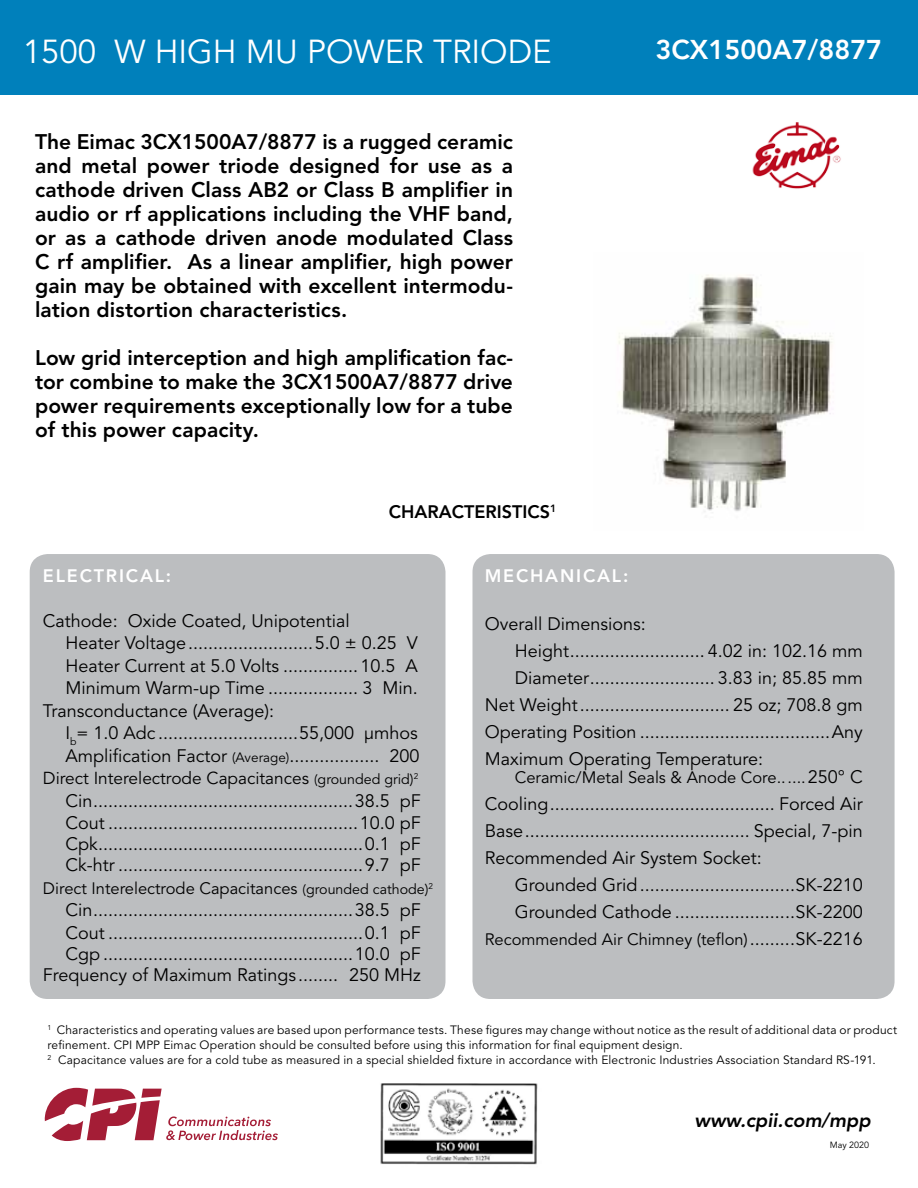
<style>
.page{position:relative;width:918px;height:1188px;background:#fff}
.page>*{position:absolute;margin:0;border:0;box-sizing:border-box;transform-origin:0 0}
.t1{font:33px "Avenir LT Pro";color:#fff}
.t2{font:800 27px "Avenir LT Pro";color:#fff}
.t3{font:800 21px/24px "Avenir LT Pro";color:#000;text-align:justify}
.t4{font:italic 800 19.5px "Avenir LT Pro";color:#000}
.t5{font:18px/21.5px "Avenir LT Pro";color:#000;text-align:justify}
.t6{font:800 18px "Avenir LT Pro";letter-spacing:.1em;color:#fff}
.t7{font:800 18px "Avenir LT Pro";color:#000}
.t8{font:17.25px "Avenir LT Pro";color:#000}
.t9{font:16.5px "Avenir LT Pro";color:#000}
.t10{font:12px/15px "Avenir LT Pro";letter-spacing:.015em;color:#000}
.t11{font:9px "Avenir LT Pro";color:#000}
.s1{font-size:13.5px}
.s2{font-size:14.25px}
.s3{font-size:18px}
</style>
<div class="page">
<div style="left:0;top:0;width:918px;height:94px;background:#0080bb"></div>
<div style="left:30px;top:554px;width:416px;height:445px;background:#bcbec0;border-radius:18px"></div>
<svg style="left:45px;top:1088px;width:233px;height:53px"></svg>
<div style="left:472px;top:554px;width:423px;height:445px;background:#bcbec0;border-radius:18px"></div>
<img style="left:752px;top:122px;width:89px;height:67px">
<img style="left:380px;top:1083px;width:158px;height:82px">
<img style="left:618px;top:274px;width:215px;height:238px">
<h1 class="t1" style="left:23px;top:32px;width:531px">1500 W HIGH MU POWER TRIODE</h1>
<h2 class="t2" style="left:655px;top:33px;width:228px">3CX1500A7/8877</h2>
<p class="t3" style="left:35px;top:129px;width:480px">The Eimac 3CX1500A7/8877 is a rugged ceramic and metal power triode designed for use as a cathode driven Class AB2 or Class B amplifier in audio or rf applications including the VHF band, or as a cathode driven anode modulated Class C rf amplifier. As a linear amplifier, high power gain may be obtained with excellent intermodu&shy;lation distortion characteristics.</p>
<p class="t3" style="left:35px;top:345px;width:479px">Low grid interception and high amplification fac&shy;tor combine to make the 3CX1500A7/8877 drive power requirements exceptionally low for a tube of this power capacity.</p>
<p class="t7" style="left:389px;top:501px;width:169px">CHARACTERISTICS<sup>1</sup></p>
<p class="t6" style="left:43px;top:565px;width:130px">ELECTRICAL:</p>
<p class="t5" style="left:43px;top:610px;width:308px">Cathode: Oxide Coated, Unipotential</p>
<p class="t5" style="left:65px;top:633px;width:354px">Heater Voltage.........................5.0 ± 0.25 V</p>
<p class="t5" style="left:65px;top:655px;width:354px">Heater Current at 5.0 Volts ...............10.5 A</p>
<p class="t5" style="left:65px;top:678px;width:354px">Minimum Warm-up Time .................. 3 Min.</p>
<p class="t5" style="left:43px;top:700px;width:233px">Transconductance (Average):</p>
<p class="t5" style="left:65px;top:723px;width:354px">I<sub>b</sub>= 1.0 Adc ............................55,000 µmhos</p>
<p class="t5" style="left:65px;top:745px;width:356px">Amplification Factor <span class="s1">(Average)</span>.................. 200</p>
<p class="t8" style="left:43px;top:768px;width:377px">Direct Interelectrode Capacitances <span class="s1">(</span><span class="s2">grounded grid)</span><sup>2</sup></p>
<p class="t5" style="left:65px;top:790px;width:357px">Cin....................................................38.5 pF Cout ..................................................10.0 pF Cpk.....................................................0.1 pF Ck-htr .................................................9.7 pF</p>
<p class="t9" style="left:43px;top:878px;width:392px">Direct Interelectrode Capacitances <span class="s1">(</span><span class="s2">grounded cathode)</span><sup>2</sup></p>
<p class="t5" style="left:43px;top:900px;width:379px;text-align:right">Cin....................................................38.5 pF Cout ...................................................0.1 pF Cgp ..................................................10.0 pF Frequency of Maximum Ratings ........ 250 MHz</p>
<p class="t10" style="left:48px;top:1023px;width:851px"><sup>1</sup> Characteristics and operating values are based upon performance tests. These figures may change without notice as the result of additional data or product refinement. CPI MPP Eimac Operation should be consulted before using this information for final equipment design.<br><sup>2</sup> Capacitance values are for a cold tube as measured in a special shielded fixture in accordance with Electronic Industries Association Standard RS-191.</p>
<p class="t6" style="left:485px;top:565px;width:145px">MECHANICAL:</p>
<p class="t5" style="left:485px;top:613px;width:163px">Overall Dimensions:</p>
<p class="t5" style="left:515px;top:640px;width:349px">Height........................... 4.02 in: 102.16 mm</p>
<p class="t5" style="left:515px;top:667px;width:349px">Diameter......................... 3.83 in; 85.85 mm</p>
<p class="t5" style="left:485px;top:694px;width:379px">Net Weight.............................. 25 oz; 708.8 gm</p>
<p class="t5" style="left:485px;top:721px;width:379px">Operating Position ......................................Any</p>
<p class="t5" style="left:485px;top:748px;width:280px">Maximum Operating Temperature:</p>
<p class="t9" style="left:515px;top:767px;width:350px">Ceramic/Metal Seals &amp; Anode Core......<span class="s3">250° C</span></p>
<p class="t5" style="left:485px;top:790px;width:379px;line-height:27px">Cooling............................................. Forced Air Base............................................. Special, 7-pin Recommended Air System Socket:</p>
<p class="t5" style="left:515px;top:871px;width:349px;line-height:27px">Grounded Grid...............................SK-2210<br>Grounded Cathode ........................SK-2200</p>
<p class="t9" style="left:485px;top:929px;width:379px">Recommended Air Chimney (teflon)<span class="s3">.........SK-2216</span></p>
<p class="t4" style="left:695px;top:1109px;width:178px">www.cpii.com/mpp</p>
<p class="t11" style="left:830px;top:1139px;width:41px">May 2020</p>
</div>
